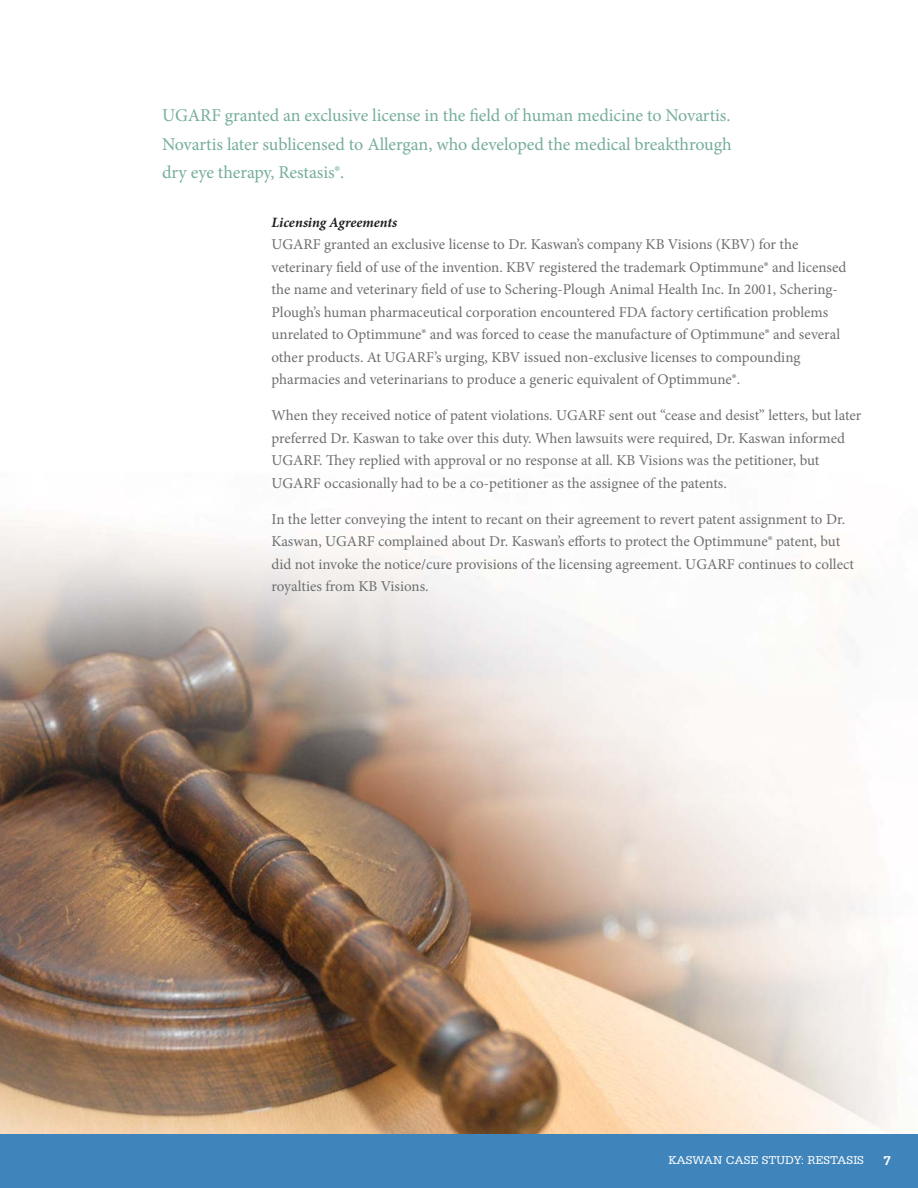
<style>
.page{position:relative;width:918px;height:1188px;background:#fff}
.page>*{position:absolute;margin:0;border:0;box-sizing:border-box;transform-origin:0 0}
.t1{font:18px/28.5px "Minion Pro";letter-spacing:-.005em;color:#76ae99;text-align:justify}
.t2{font:15px/22.5px "Minion Pro";color:#6d6e70}
.t3{font:italic 700 14.25px "Minion Pro";letter-spacing:-.005em;color:#231f20}
.t4{font:700 13.5px "Serifa";color:#fff}
.t5{font:12px "Serifa";color:#fff}
</style>
<div class="page">
<div style="left:0;top:1134px;width:918px;height:54px;background:#3f84ba"></div>
<img style="left:0;top:519px;width:898px;height:615px">
<p class="t1" style="left:162px;top:103px;width:571px">UGARF granted an exclusive license in the field of human medicine to Novartis.<br>Novartis later sublicensed to Allergan, who developed the medical breakthrough dry eye therapy, Restasis®.</p>
<p class="t3" style="left:272px;top:217px;width:127px">Licensing Agreements</p>
<p class="t2" style="left:272px;top:235px;width:577px">UGARF granted an exclusive license to Dr. Kaswan’s company KB Visions (KBV) for the veterinary field of use of the invention. KBV registered the trademark Optimmune® and licensed the name and veterinary field of use to Schering-Plough Animal Health Inc. In 2001, Schering-Plough’s human pharmaceutical corporation encountered FDA factory certification problems unrelated to Optimmune® and was forced to cease the manufacture of Optimmune® and several other products. At UGARF’s urging, KBV issued non-exclusive licenses to compounding pharmacies and veterinarians to produce a generic equivalent of Optimmune®.</p>
<p class="t2" style="left:272px;top:406px;width:591px">When they received notice of patent violations. UGARF sent out “cease and desist” letters, but later preferred Dr. Kaswan to take over this duty. When lawsuits were required, Dr. Kaswan informed UGARF. They replied with approval or no response at all. KB Visions was the petitioner, but UGARF occasionally had to be a co-petitioner as the assignee of the patents.</p>
<p class="t2" style="left:272px;top:509px;width:584px">In the letter conveying the intent to recant on their agreement to revert patent assignment to Dr.<br>Kaswan, UGARF complained about Dr. Kaswan’s efforts to protect the Optimmune® patent, but did not invoke the notice/cure provisions of the licensing agreement. UGARF continues to collect royalties from KB Visions.</p>
<p class="t5" style="left:669px;top:1156px;width:197px">KASWAN CASE STUDY: RESTASIS</p>
<p class="t4" style="left:883px;top:1156px;width:9px">7</p>
</div>
